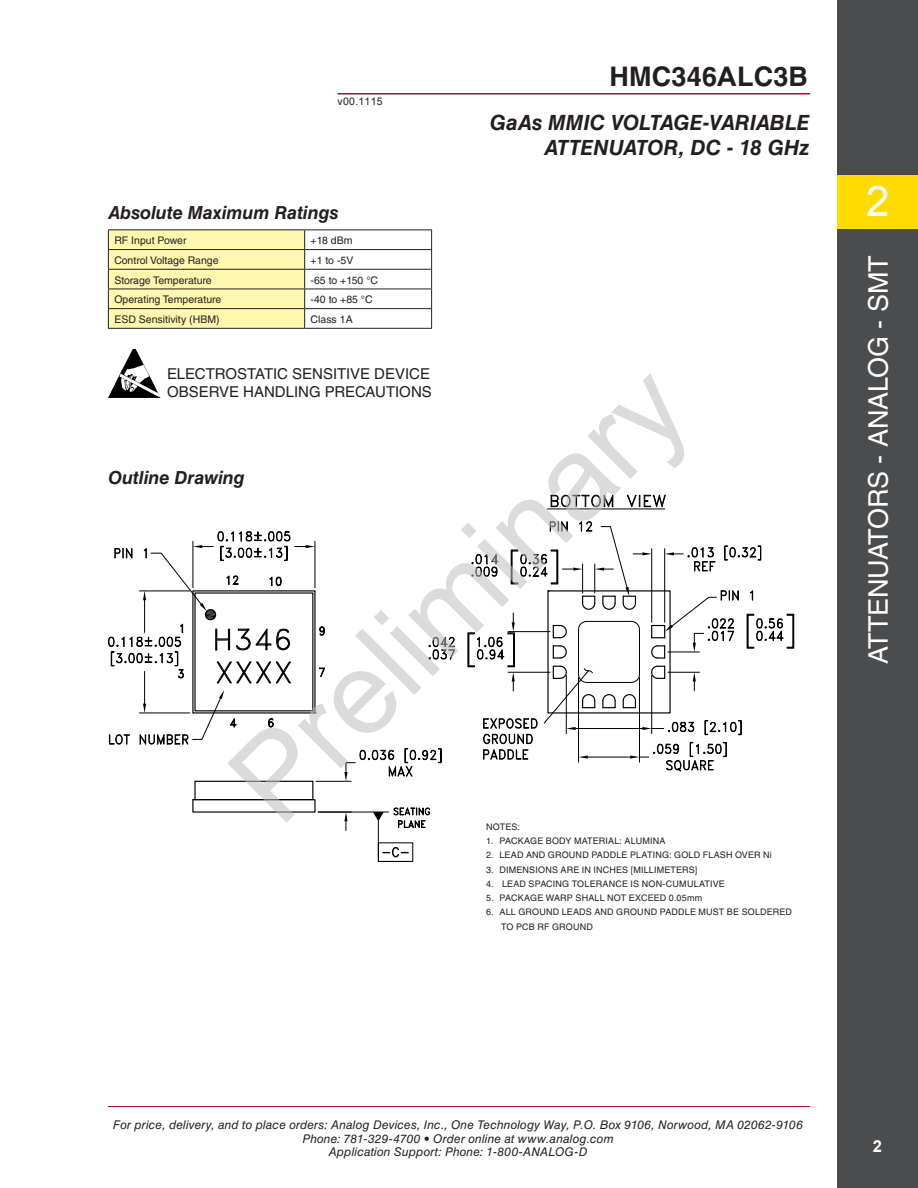
<style>
.page{position:relative;width:918px;height:1188px;background:#fff}
.page>*{position:absolute;margin:0;border:0;box-sizing:border-box;transform-origin:0 0}
.t1{font:117px "Arial";color:rgb(191 191 191/.55)}
.t2{font:42px "Arial";color:#fff}
.t3{font:27px "Helvetica LT Std";letter-spacing:-.01em;color:#fff}
.t4{font:700 27px "Helvetica LT Std";letter-spacing:.01em;color:#231f20}
.t5{font:italic 700 21px/25.2px "Helvetica LT Std";color:#231f20;text-align:right}
.t6{font:italic 700 18px "Helvetica LT Std";letter-spacing:-.005em;color:#231f20}
.t7{font:700 16.5px "Arial";color:#fff}
.t8{font:15px/18px "Helvetica LT Std";letter-spacing:-.005em;color:#231f20}
.t9{font:italic 12px/13.5px "Helvetica LT Std";letter-spacing:.01em;color:#231f20;text-align:center}
.t10{font:10.5px "Helvetica LT Std";color:#231f20}
.t11{font:10.5px "Arial";letter-spacing:.025em;color:#231f20}
.t12{font:9px/14.2px "Helvetica LT Std";letter-spacing:.02em;color:#231f20}
.s1{font-family:"Helvetica LT Std"}
.s2{font-family:"Arial"}
</style>
<div class="page">
<hr style="left:108px;top:1106px;width:702px;height:1px;background:#b30437">
<hr style="left:338px;top:93px;width:472px;height:1px;background:#b30437">
<div style="left:837px;top:0;width:81px;height:1188px;background:#4b4c4d"></div>
<div style="left:837px;top:175px;width:81px;height:54px;background:#ffdc01"></div>
<svg style="left:550px;top:495px;width:64px;height:13px"></svg>
<svg style="left:627px;top:494px;width:39px;height:14px"></svg>
<hr style="left:547px;top:508px;width:118px;height:1px;background:#000">
<svg style="left:313px;top:710px;width:3px;height:4px"></svg>
<hr style="left:144px;top:671px;width:1px;height:33px;background:#000">
<svg style="left:108px;top:734px;width:22px;height:11px"></svg>
<hr style="left:316px;top:781px;width:35px;height:1px;background:#000">
<svg style="left:344px;top:813px;width:4px;height:18px"></svg>
<svg style="left:344px;top:748px;width:98px;height:33px"></svg>
<hr style="left:318px;top:812px;width:71px;height:1px;background:#000">
<svg style="left:373px;top:807px;width:58px;height:55px"></svg>
<svg style="left:139px;top:690px;width:98px;height:55px"></svg>
<svg style="left:268px;top:718px;width:6px;height:10px"></svg>
<svg style="left:108px;top:531px;width:217px;height:153px"></svg>
<svg style="left:428px;top:636px;width:27px;height:24px"></svg>
<svg style="left:467px;top:521px;width:327px;height:251px"></svg>
<svg style="left:193px;top:780px;width:121px;height:21px"></svg>
<hr style="left:195px;top:799px;width:118px;height:1px;background:#000">
<svg style="left:108px;top:350px;width:52px;height:48px"></svg>
<hr style="left:305px;top:230px;width:127px;height:1px;background:#231f20">
<hr style="left:305px;top:249px;width:127px;height:1px;background:#231f20">
<hr style="left:305px;top:269px;width:127px;height:1px;background:#231f20">
<hr style="left:305px;top:289px;width:127px;height:1px;background:#231f20">
<svg style="left:108px;top:230px;width:197px;height:98px;background:#f4eda7"></svg>
<svg style="left:431px;top:230px;width:1px;height:98px"></svg>
<hr style="left:108px;top:308px;width:197px;height:1px;background:#231f20">
<hr style="left:108px;top:328px;width:197px;height:1px;background:#231f20">
<hr style="left:305px;top:308px;width:127px;height:1px;background:#231f20">
<hr style="left:305px;top:328px;width:127px;height:1px;background:#231f20">
<p class="t11" style="left:338px;top:94px;width:47px"><span class="s1">v</span>00<span class="s1">.</span>1115</p>
<h3 class="t6" style="left:108px;top:201px;width:232px">Absolute Maximum Ratings</h3>
<p class="t10" style="left:114px;top:234px;width:74px">RF Input Power</p>
<p class="t10" style="left:311px;top:234px;width:43px">+18 dBm</p>
<p class="t10" style="left:114px;top:254px;width:106px">Control Voltage Range</p>
<p class="t10" style="left:311px;top:254px;width:44px">+1 to -5V</p>
<p class="t10" style="left:114px;top:274px;width:99px">Storage Temperature</p>
<p class="t10" style="left:311px;top:274px;width:69px">-65 to +150 °C</p>
<p class="t10" style="left:114px;top:293px;width:108px">Operating Temperature</p>
<p class="t10" style="left:311px;top:293px;width:64px">-40 to +85 °C</p>
<p class="t10" style="left:114px;top:313px;width:107px">ESD Sensitivity (HBM)</p>
<p class="t10" style="left:311px;top:313px;width:44px">Class 1A</p>
<h3 class="t4" style="left:609px;top:61px;width:200px">HMC346<span class="s2">A</span>LC3B</h3>
<h3 class="t5" style="left:490px;top:109px;width:321px">GaAs MMIC VOLTAGE-VARIABLE<br>ATTENUATOR, DC - 18 GHz</h3>
<h3 class="t8" style="left:167px;top:364px;width:266px">ELECTROSTATIC SENSITIVE DEVICE<br>OBSERVE HANDLING PRECAUTIONS</h3>
<h1 class="t1" style="left:197px;top:746px;width:587px;rotate:-45deg">Preliminary</h1>
<h3 class="t6" style="left:108px;top:466px;width:138px">Outline Drawing</h3>
<p class="t12" style="left:486px;top:820px;width:35px">NOTES:</p>
<p class="t12" style="left:486px;top:834px;width:181px">1. PACKAGE BODY MATERIAL: ALUMINA</p>
<p class="t12" style="left:486px;top:848px;width:287px">2. LEAD AND GROUND PADDLE PLATING: GOLD FLASH OVER Ni</p>
<p class="t12" style="left:486px;top:862px;width:213px">3. DIMENSIONS ARE IN INCHES [MILLIMETERS]</p>
<p class="t12" style="left:486px;top:877px;width:240px">4. LEAD SPACING TOLERANCE IS NON-CUMULATIVE</p>
<p class="t12" style="left:486px;top:891px;width:218px">5. PACKAGE WARP SHALL NOT EXCEED 0.05mm</p>
<p class="t12" style="left:501px;top:905px;width:293px;text-indent:-15px">6. ALL GROUND LEADS AND GROUND PADDLE MUST BE SOLDERED<br>TO PCB RF GROUND</p>
<h2 class="t2" style="left:866px;top:174px;width:25px">2</h2>
<h3 class="t3" style="left:863px;top:664px;width:410px;rotate:-90deg">ATTENUATORS - ANALOG - SMT</h3>
<h3 class="t9" style="left:113px;top:1118px;width:692px">For price, delivery, and to place orders: Analog Devices, Inc., One Technology Way, P.O. Box 9106, Norwood, MA 02062-9106<br>Phone: 781-329-4700 • Order online at www.analog.com<br>Application Support: Phone: 1-800-ANALOG-D</h3>
<h3 class="t7" style="left:873px;top:1135px;width:11px">2</h3>
</div>
